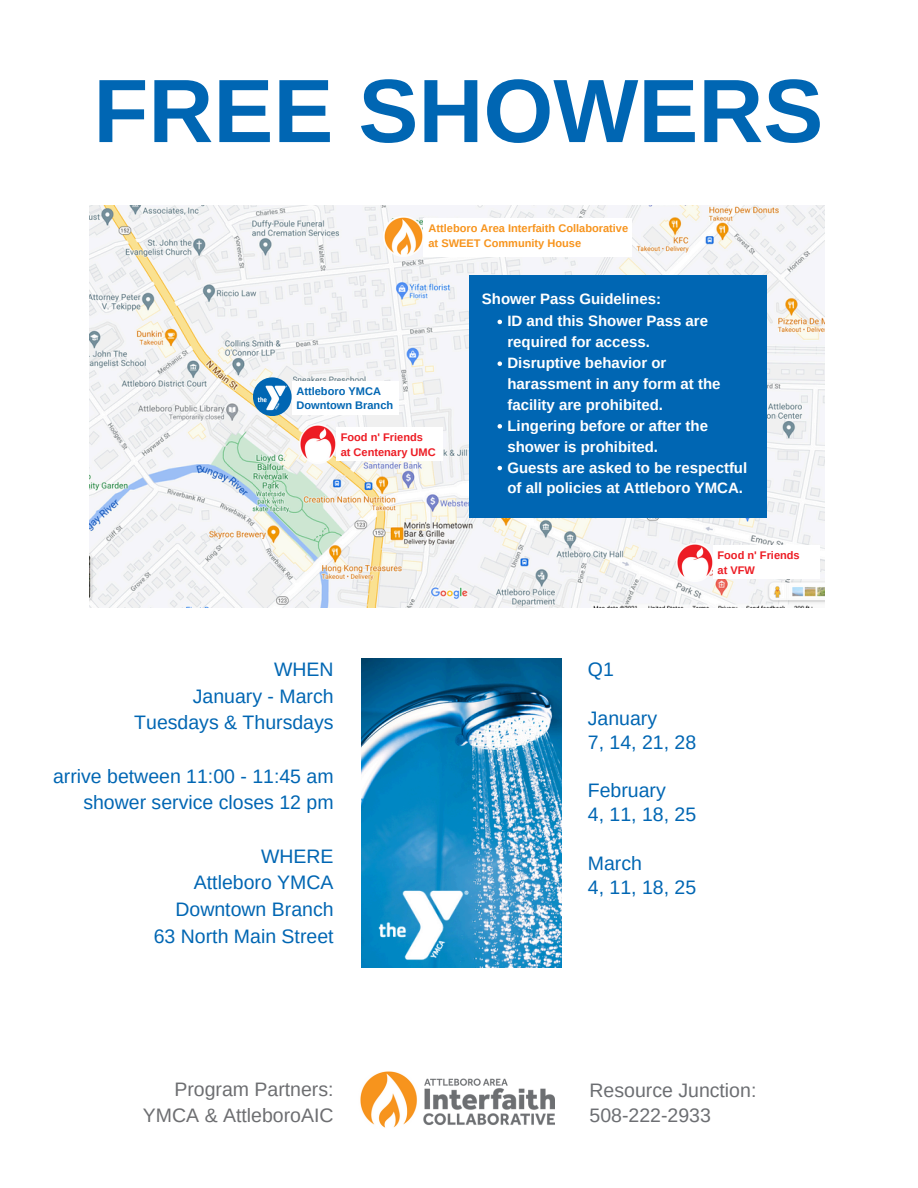
<style>
.page{position:relative;width:918px;height:1188px;background:#fff}
.page>*{position:absolute;margin:0;border:0;box-sizing:border-box;transform-origin:0 0}
.t1{font:700 90px "Arimo";color:#0066b3}
.t2{font:19.5px/26.7px "Arimo";color:#0066b3;text-align:right}
.t3{font:19.5px/26.2px "Arimo";color:#6d6e71;text-align:right}
.t4{font:19.5px/25.5px "Arimo";color:#6c6e72}
.t5{font:700 15px/20.9px "Arimo";color:#fff}
.t6{font:700 11.1px "Arimo";color:#f7941d}
.t7{font:700 11.1px "Arimo";color:#ed1c24}
.t8{font:700 11.1px "Arimo";color:#0066b3}
</style>
<div class="page">
<img style="left:360px;top:1072px;width:194px;height:56px">
<img style="left:362px;top:658px;width:199px;height:309px">
<img style="left:371px;top:887px;width:98px;height:77px">
<img style="left:90px;top:206px;width:734px;height:401px">
<div style="left:469px;top:275px;width:297px;height:243px;background:#0066b3"></div>
<svg style="left:498px;top:320px;width:4px;height:4px"></svg>
<svg style="left:498px;top:361px;width:4px;height:5px"></svg>
<svg style="left:498px;top:424px;width:4px;height:5px"></svg>
<svg style="left:498px;top:466px;width:4px;height:4px"></svg>
<div style="left:292px;top:381px;width:107px;height:33px;background:#fff"></div>
<div style="left:253px;top:377px;width:39px;height:39px;background:#0066b3;border-radius:50%"></div>
<img style="left:255px;top:385px;width:32px;height:26px">
<div style="left:336px;top:427px;width:107px;height:33px;background:#fff"></div>
<img style="left:300px;top:425px;width:38px;height:38px">
<div style="left:713px;top:546px;width:107px;height:33px;background:#fff"></div>
<img style="left:677px;top:543px;width:38px;height:39px">
<div style="left:424px;top:219px;width:208px;height:38px;background:#fff"></div>
<img style="left:383px;top:216px;width:40px;height:40px">
<p class="t1" style="left:93px;top:61px;width:731px">FREE SHOWERS</p>
<h4 class="t6" style="left:428px;top:222px;width:201px">Attleboro Area Interfaith Collaborative</h4>
<p class="t6" style="left:428px;top:237px;width:154px">at SWEET Community House</p>
<p class="t8" style="left:296px;top:385px;width:86px">Attleboro YMCA</p>
<p class="t8" style="left:296px;top:399px;width:98px">Downtown Branch</p>
<p class="t7" style="left:341px;top:431px;width:84px">Food n' Friends</p>
<p class="t7" style="left:341px;top:446px;width:97px">at Centenary UMC</p>
<p class="t2" style="left:134px;top:656px;width:201px">WHEN<br>January - March<br>Tuesdays &amp; Thursdays</p>
<p class="t2" style="left:53px;top:763px;width:282px">arrive between 11:00 - 11:45 am shower service closes 12 pm</p>
<p class="t2" style="left:154px;top:843px;width:181px">WHERE<br>Attleboro YMCA<br>Downtown Branch<br>63 North Main Street</p>
<h1 class="t5" style="left:482px;top:288px;width:181px">Shower Pass Guidelines:</h1>
<p class="t5" style="left:507px;top:311px;width:202px">ID and this Shower Pass are required for access.</p>
<p class="t5" style="left:507px;top:353px;width:215px">Disruptive behavior or harassment in any form at the facility are prohibited.</p>
<p class="t5" style="left:507px;top:415px;width:202px">Lingering before or after the shower is prohibited.</p>
<p class="t5" style="left:507px;top:457px;width:241px">Guests are asked to be respectful of all policies at Attleboro YMCA.</p>
<p class="t7" style="left:718px;top:549px;width:84px">Food n' Friends</p>
<p class="t7" style="left:718px;top:564px;width:39px">at VFW</p>
<p class="t2" style="left:588px;top:656px;width:27px">Q1</p>
<p class="t2" style="left:588px;top:706px;width:110px;line-height:24.2px;text-align:left">January<br>7, 14, 21, 28</p>
<h3 class="t2" style="left:588px;top:778px;width:110px;line-height:24.2px;text-align:left">February<br>4, 11, 18, 25</h3>
<h3 class="t2" style="left:588px;top:851px;width:110px;line-height:24.2px;text-align:left">March<br>4, 11, 18, 25</h3>
<h3 class="t3" style="left:143px;top:1076px;width:192px">Program Partners:<br>YMCA &amp; AttleboroAIC</h3>
<p class="t4" style="left:590px;top:1077px;width:168px">Resource Junction:<br>508-222-2933</p>
</div>
